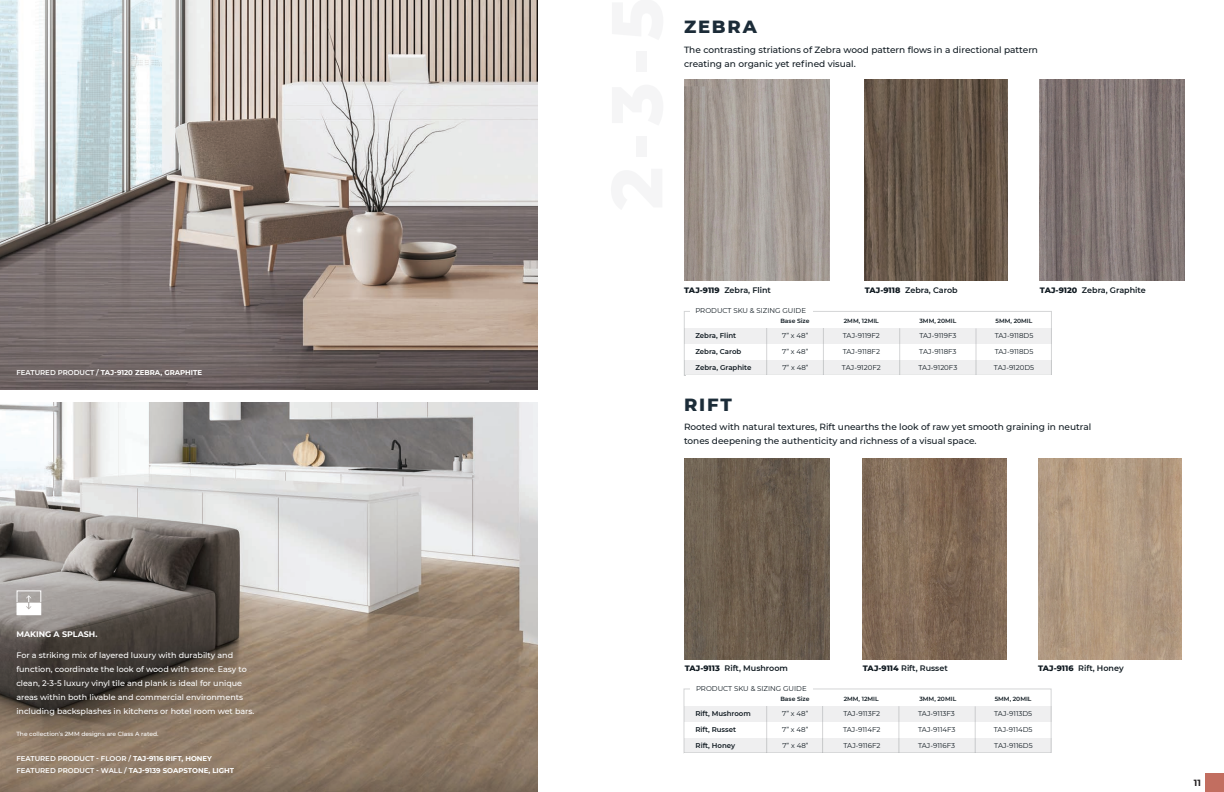
<style>
.page{position:relative;width:1224px;height:792px;background:#fff}
.page>*{position:absolute;margin:0;border:0;box-sizing:border-box;transform-origin:0 0}
.t1{font:800 18px "Montserrat";letter-spacing:.1em;color:#1c2c38}
.t2{font:500 9px/14px "Montserrat";color:#101a21}
.t3{font:700 9px "Montserrat";color:#231f20}
.t4{font:500 8px/14px "Montserrat";color:#fff}
.t5{font:600 8px "Montserrat";color:#101a21}
.t6{font:700 8px "Montserrat";color:#fff}
.t7{font:7px "Montserrat";color:#101a21}
.t8{font:700 7px "Montserrat";color:#fff}
.t9{font:600 7px "Montserrat";color:#101a21}
.t10{font:600 7px "Montserrat";color:#fff}
.t11{font:600 6px "Montserrat";color:#101a21}
.t12{font:500 6px "Montserrat";color:#fff}
.s1{font-weight:600}
.s2{font-weight:700}
.s3{font-weight:800}
</style>
<div class="page">
<div style="left:1205px;top:773px;width:19px;height:19px;background:#c26e60"></div>
<img style="left:0;top:402px;width:537px;height:390px">
<div style="left:684px;top:328px;width:367px;height:16px;background:#efeff0"></div>
<img style="left:0;top:0;width:537px;height:390px">
<img style="left:1040px;top:79px;width:144px;height:202px">
<img style="left:864px;top:79px;width:144px;height:202px">
<img style="left:684px;top:79px;width:145px;height:202px">
<img style="left:684px;top:458px;width:145px;height:202px">
<img style="left:863px;top:458px;width:144px;height:202px">
<img style="left:1038px;top:458px;width:144px;height:202px">
<hr style="left:823px;top:328px;width:1px;height:56px;background:#919396">
<hr style="left:899px;top:328px;width:1px;height:51px;background:#919396">
<hr style="left:976px;top:328px;width:1px;height:53px;background:#919396">
<hr style="left:766px;top:327px;width:1px;height:58px;background:#919396">
<div style="left:682px;top:316px;width:370px;height:12px;background:#fff"></div>
<div style="left:684px;top:360px;width:368px;height:16px;background:#efeff0"></div>
<div style="left:684px;top:706px;width:367px;height:15px;background:#efeff0"></div>
<hr style="left:766px;top:705px;width:1px;height:58px;background:#919396">
<hr style="left:822px;top:706px;width:1px;height:56px;background:#919396">
<hr style="left:899px;top:706px;width:1px;height:51px;background:#919396">
<hr style="left:975px;top:706px;width:1px;height:53px;background:#919396">
<div style="left:682px;top:694px;width:370px;height:12px;background:#fff"></div>
<div style="left:684px;top:738px;width:368px;height:15px;background:#efeff0"></div>
<div style="left:685px;top:753px;width:367px;height:15px;background:#fff"></div>
<div style="left:687px;top:376px;width:366px;height:10px;background:#fff"></div>
<div style="left:17px;top:590px;width:24px;height:13px;border:1px solid #fff"></div>
<svg style="left:17px;top:595px;width:24px;height:20px"></svg>
<p class="t8" style="left:16px;top:367px;width:187px"><span class="s1">FEATURED PRODUCT /</span> TAJ-9120 ZEBRA, GRAPHITE</p>
<p class="t6" style="left:16px;top:628px;width:83px">MAKING A SPLASH.</p>
<p class="t4" style="left:16px;top:648px;width:240px">For a striking mix of layered luxury with durabilty and function, coordinate the look of wood with stone. Easy to clean, 2-3-5 luxury vinyl tile and plank is ideal for unique areas within both livable and commercial environments including backsplashes in kitchens or hotel room wet bars.</p>
<p class="t12" style="left:16px;top:729px;width:144px">The collection’s 2MM designs are Class A rated.</p>
<p class="t10" style="left:16px;top:754px;width:197px">FEATURED PRODUCT - FLOOR / <span class="s2">TAJ-9116 RIFT, HONEY</span></p>
<p class="t8" style="left:16px;top:766px;width:219px"><span class="s1">FEATURED PRODUCT - WALL /</span> TAJ-9139 SOAPSTONE, LIGHT</p>
<p class="t1" style="left:684px;top:13px;width:74px">ZEBRA</p>
<p class="t2" style="left:684px;top:42px;width:356px">The contrasting striations of Zebra wood pattern flows in a directional pattern creating an organic yet refined visual.</p>
<p class="t5" style="left:684px;top:284px;width:88px"><span class="s3">TAJ-9119</span> Zebra, Flint</p>
<p class="t5" style="left:865px;top:284px;width:94px"><span class="s3">TAJ-9118</span> Zebra, Carob</p>
<p class="t5" style="left:1040px;top:284px;width:107px"><span class="s3">TAJ-9120</span> Zebra, Graphite</p>
<p class="t7" style="left:695px;top:306px;width:112px">PRODUCT SKU &amp; SIZING GUIDE</p>
<p class="t11" style="left:780px;top:317px;width:31px">Base Size</p>
<p class="t7" style="left:782px;top:347px;width:28px">7” x 48”</p>
<p class="t11" style="left:844px;top:317px;width:37px">2MM, 12MIL</p>
<p class="t11" style="left:919px;top:317px;width:38px">3MM, 20MIL</p>
<p class="t11" style="left:996px;top:317px;width:38px">5MM, 20MIL</p>
<p class="t9" style="left:695px;top:330px;width:42px">Zebra, Flint</p>
<p class="t7" style="left:782px;top:331px;width:28px">7” x 48”</p>
<p class="t7" style="left:843px;top:331px;width:39px">TAJ-9119F2</p>
<p class="t7" style="left:919px;top:331px;width:39px">TAJ-9119F3</p>
<p class="t7" style="left:995px;top:331px;width:40px">TAJ-9118D5</p>
<p class="t9" style="left:695px;top:347px;width:47px">Zebra, Carob</p>
<p class="t7" style="left:843px;top:347px;width:39px">TAJ-9118F2</p>
<p class="t7" style="left:919px;top:347px;width:39px">TAJ-9118F3</p>
<p class="t7" style="left:995px;top:347px;width:40px">TAJ-9118D5</p>
<p class="t9" style="left:696px;top:363px;width:57px">Zebra, Graphite</p>
<p class="t7" style="left:782px;top:363px;width:28px">7” x 48”</p>
<p class="t7" style="left:842px;top:363px;width:40px">TAJ-9120F2</p>
<p class="t7" style="left:918px;top:363px;width:40px">TAJ-9120F3</p>
<p class="t7" style="left:994px;top:363px;width:42px">TAJ-9120D5</p>
<p class="t1" style="left:684px;top:391px;width:49px">RIFT</p>
<p class="t2" style="left:684px;top:420px;width:409px">Rooted with natural textures, Rift unearths the look of raw yet smooth graining in neutral tones deepening the authenticity and richness of a visual space.</p>
<p class="t5" style="left:685px;top:663px;width:105px"><span class="s3">TAJ-9113</span> Rift, Mushroom</p>
<p class="t5" style="left:863px;top:663px;width:86px"><span class="s3">TAJ-9114</span> Rift, Russet</p>
<p class="t5" style="left:1038px;top:663px;width:87px"><span class="s3">TAJ-9116</span> Rift, Honey</p>
<p class="t7" style="left:696px;top:683px;width:112px">PRODUCT SKU &amp; SIZING GUIDE</p>
<p class="t11" style="left:780px;top:695px;width:31px">Base Size</p>
<p class="t11" style="left:844px;top:695px;width:37px">2MM, 12MIL</p>
<p class="t9" style="left:695px;top:708px;width:57px">Rift, Mushroom</p>
<p class="t7" style="left:782px;top:709px;width:28px">7” x 48”</p>
<p class="t7" style="left:843px;top:709px;width:38px">TAJ-9113F2</p>
<p class="t11" style="left:919px;top:695px;width:38px">3MM, 20MIL</p>
<p class="t11" style="left:995px;top:695px;width:38px">5MM, 20MIL</p>
<p class="t7" style="left:918px;top:709px;width:38px">TAJ-9113F3</p>
<p class="t7" style="left:994px;top:709px;width:40px">TAJ-9113D5</p>
<p class="t9" style="left:695px;top:725px;width:42px">Rift, Russet</p>
<p class="t7" style="left:782px;top:725px;width:28px">7” x 48”</p>
<p class="t7" style="left:843px;top:725px;width:39px">TAJ-9114F2</p>
<p class="t7" style="left:918px;top:725px;width:39px">TAJ-9114F3</p>
<p class="t7" style="left:994px;top:725px;width:40px">TAJ-9114D5</p>
<p class="t9" style="left:696px;top:741px;width:41px">Rift, Honey</p>
<p class="t7" style="left:782px;top:741px;width:28px">7” x 48”</p>
<p class="t7" style="left:843px;top:741px;width:39px">TAJ-9116F2</p>
<p class="t7" style="left:918px;top:741px;width:39px">TAJ-9116F3</p>
<p class="t7" style="left:994px;top:741px;width:40px">TAJ-9116D5</p>
<p class="t3" style="left:1194px;top:776px;width:9px">11</p>
</div>
